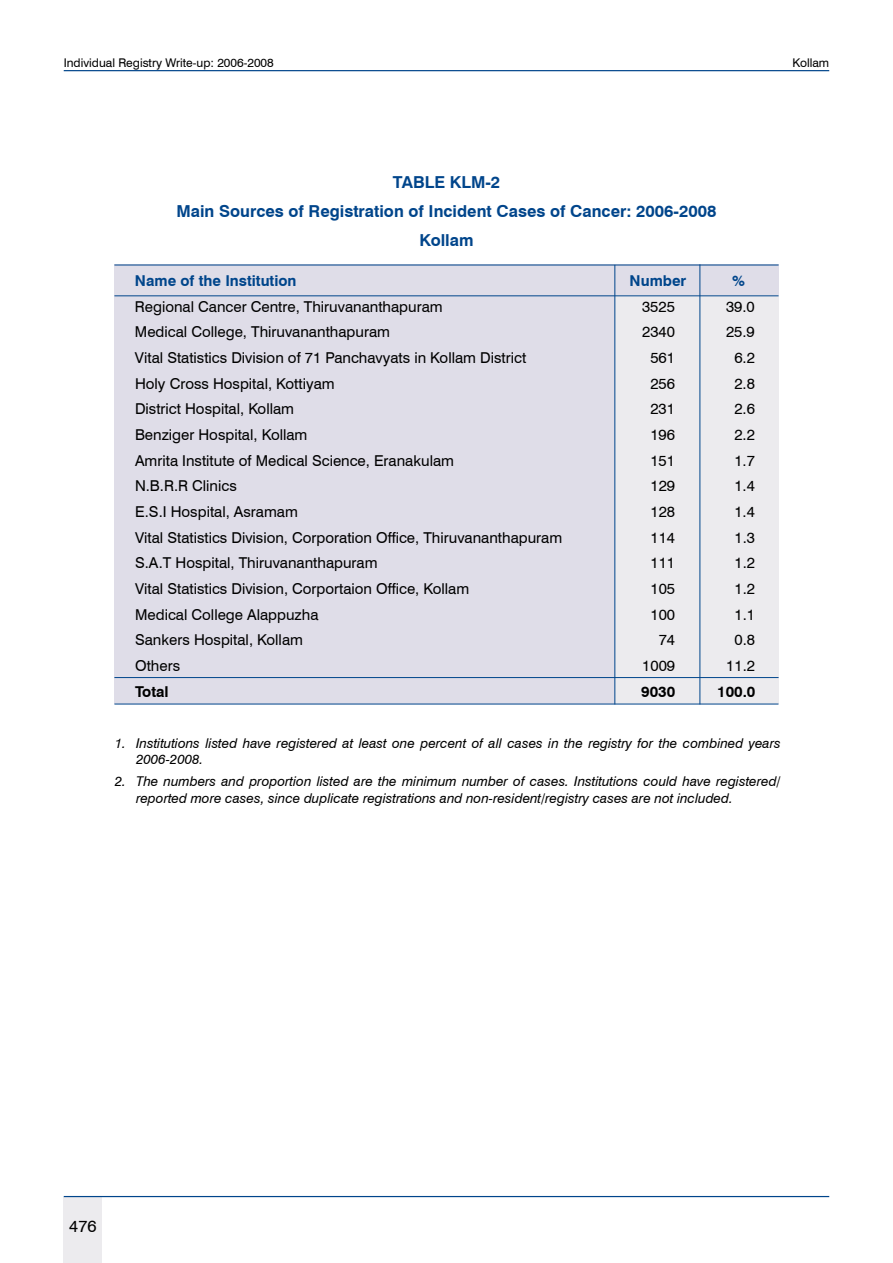
<style>
.page{position:relative;width:893px;height:1263px;background:#fff}
.page>*{position:absolute;margin:0;border:0;box-sizing:border-box;transform-origin:0 0}
.t1{font:700 16.5px "Swiss 721 BT";color:#00458b}
.t2{font:16.5px "Swiss 721 BT";color:#000}
.t3{font:15px "Swiss 721 BT";color:#000}
.t4{font:700 15px "Swiss 721 BT";color:#00458b}
.t5{font:700 15px "Swiss 721 BT";color:#000}
.t6{font:italic 13.5px/16.2px "Swiss 721 BT";color:#000}
.t7{font:12px "Swiss 721 BT";color:#000}
</style>
<div class="page">
<hr style="left:64px;top:70px;width:765px;height:1px;background:#00458b">
<div style="left:64px;top:1197px;width:38px;height:66px;background:#ecebee"></div>
<hr style="left:64px;top:1196px;width:765px;height:1px;background:#00458b">
<div style="left:114px;top:265px;width:665px;height:439px;background:#dfdde8"></div>
<div style="left:615px;top:296px;width:164px;height:408px;background:#ecebee"></div>
<hr style="left:114px;top:295px;width:665px;height:1px;background:#00458b">
<hr style="left:114px;top:265px;width:665px;height:1px;background:#00458b">
<hr style="left:114px;top:704px;width:664px;height:1px;background:#00458b">
<hr style="left:114px;top:677px;width:665px;height:1px;background:#00458b">
<hr style="left:699px;top:264px;width:1px;height:440px;background:#00458b">
<hr style="left:614px;top:265px;width:1px;height:439px;background:#00458b">
<p class="t7" style="left:64px;top:55px;width:212px">Individual Registry Write-up: 2006-2008</p>
<p class="t7" style="left:793px;top:55px;width:38px">Kollam</p>
<p class="t1" style="left:393px;top:172px;width:21px">Table</p>
<p class="t1" style="left:450px;top:172px;width:52px">KLm-2</p>
<p class="t1" style="left:176px;top:201px;width:542px">Main Sources of Registration of Incident Cases of Cancer: 2006-2008</p>
<p class="t1" style="left:419px;top:230px;width:56px">Kollam</p>
<p class="t4" style="left:135px;top:271px;width:163px">Name of the Institution</p>
<p class="t4" style="left:630px;top:271px;width:58px">Number</p>
<p class="t4" style="left:732px;top:271px;width:14px">%</p>
<p class="t3" style="left:135px;top:297px;width:309px">Regional Cancer Centre, Thiruvananthapuram</p>
<p class="t3" style="left:642px;top:297px;width:34px">3525</p>
<p class="t3" style="left:726px;top:297px;width:30px">39.0</p>
<p class="t3" style="left:135px;top:323px;width:257px">Medical College, Thiruvananthapuram</p>
<p class="t3" style="left:642px;top:323px;width:34px">2340</p>
<p class="t3" style="left:726px;top:323px;width:30px">25.9</p>
<p class="t3" style="left:135px;top:348px;width:393px">Vital Statistics Division of 71 Panchavyats in Kollam District</p>
<p class="t3" style="left:650px;top:348px;width:26px">561</p>
<p class="t3" style="left:734px;top:348px;width:22px">6.2</p>
<p class="t3" style="left:135px;top:374px;width:201px">Holy Cross Hospital, Kottiyam</p>
<p class="t3" style="left:650px;top:374px;width:26px">256</p>
<p class="t3" style="left:734px;top:374px;width:22px">2.8</p>
<p class="t3" style="left:135px;top:400px;width:161px">District Hospital, Kollam</p>
<p class="t3" style="left:650px;top:400px;width:26px">231</p>
<p class="t3" style="left:734px;top:400px;width:22px">2.6</p>
<p class="t3" style="left:135px;top:425px;width:174px">Benziger Hospital, Kollam</p>
<p class="t3" style="left:650px;top:425px;width:26px">196</p>
<p class="t3" style="left:734px;top:425px;width:22px">2.2</p>
<p class="t3" style="left:135px;top:451px;width:321px">Amrita Institute of Medical Science, Eranakulam</p>
<p class="t3" style="left:650px;top:451px;width:26px">151</p>
<p class="t3" style="left:734px;top:451px;width:22px">1.7</p>
<p class="t3" style="left:135px;top:477px;width:103px">N.B.R.R Clinics</p>
<p class="t3" style="left:650px;top:477px;width:26px">129</p>
<p class="t3" style="left:734px;top:477px;width:22px">1.4</p>
<p class="t3" style="left:135px;top:503px;width:164px">E.S.I Hospital, Asramam</p>
<p class="t3" style="left:650px;top:503px;width:26px">128</p>
<p class="t3" style="left:734px;top:503px;width:22px">1.4</p>
<p class="t3" style="left:135px;top:528px;width:429px">Vital Statistics Division, Corporation Office, Thiruvananthapuram</p>
<p class="t3" style="left:650px;top:528px;width:26px">114</p>
<p class="t3" style="left:734px;top:528px;width:22px">1.3</p>
<p class="t3" style="left:135px;top:554px;width:244px">S.A.T Hospital, Thiruvananthapuram</p>
<p class="t3" style="left:650px;top:554px;width:26px">111</p>
<p class="t3" style="left:734px;top:554px;width:22px">1.2</p>
<p class="t3" style="left:135px;top:580px;width:336px">Vital Statistics Division, Corportaion Office, Kollam</p>
<p class="t3" style="left:650px;top:580px;width:26px">105</p>
<p class="t3" style="left:734px;top:580px;width:22px">1.2</p>
<p class="t3" style="left:135px;top:605px;width:185px">Medical College Alappuzha</p>
<p class="t3" style="left:650px;top:605px;width:26px">100</p>
<p class="t3" style="left:734px;top:605px;width:22px">1.1</p>
<p class="t3" style="left:135px;top:631px;width:169px">Sankers Hospital, Kollam</p>
<p class="t3" style="left:659px;top:631px;width:18px">74</p>
<p class="t3" style="left:734px;top:631px;width:22px">0.8</p>
<p class="t3" style="left:135px;top:657px;width:46px">Others</p>
<p class="t3" style="left:642px;top:657px;width:34px">1009</p>
<p class="t3" style="left:726px;top:657px;width:30px">11.2</p>
<p class="t5" style="left:135px;top:682px;width:35px">Total</p>
<p class="t5" style="left:641px;top:682px;width:36px">9030</p>
<p class="t5" style="left:717px;top:682px;width:40px">100.0</p>
<p class="t6" style="left:136px;top:735px;width:646px;text-indent:-21px">1. Institutions listed have registered at least one percent of all cases in the registry for the combined years<br>2006-2008.</p>
<p class="t6" style="left:136px;top:773px;width:646px;text-indent:-21px">2. The numbers and proportion listed are the minimum number of cases. Institutions could have registered/ reported more cases, since duplicate registrations and non-resident/registry cases are not included.</p>
<p class="t2" style="left:69px;top:1216px;width:29px">476</p>
</div>
